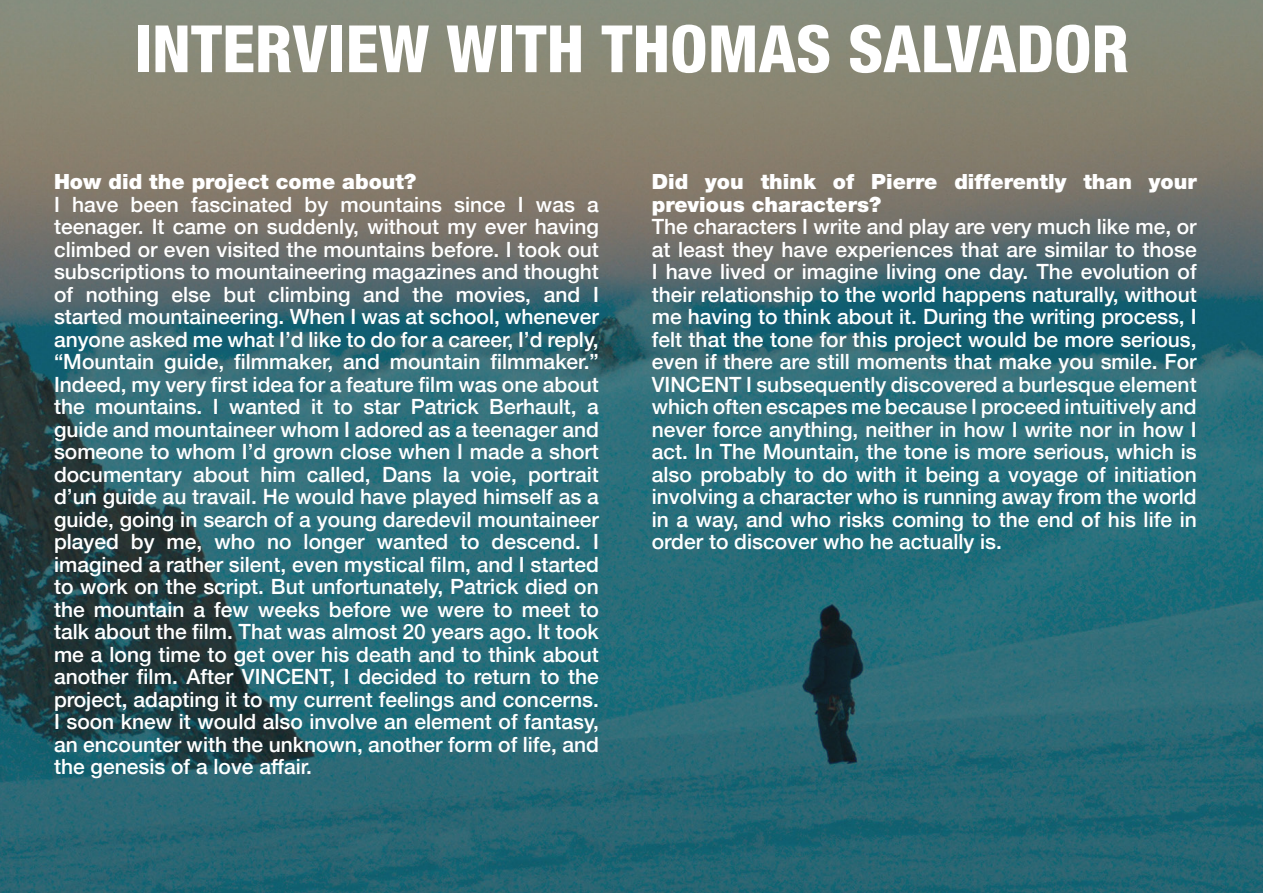
<style>
.page{position:relative;width:1263px;height:893px;background:#fff}
.page>*{position:absolute;margin:0;border:0;box-sizing:border-box;transform-origin:0 0}
.t1{font:800 condensed 65.4px "Helvetica Neue LT Std";color:#fff}
.t2{font:500 21px/22.5px "Helvetica Neue";color:#fff;text-align:justify}
.t3{font:900 21px/22.5px "Helvetica Neue LT Std";color:#fff}
</style>
<div class="page">
<img style="left:0;top:0;width:1263px;height:893px">
<p class="t1" style="left:134px;top:8px;width:997px">INTERVIEW WITH THOMAS SALVADOR</p>
<p class="t3" style="left:54px;top:170px;width:364px">How did the project come about?</p>
<p class="t2" style="left:54px;top:191px;width:546px">I have been fascinated by mountains since I was a teenager. It came on suddenly, without my ever having climbed or even visited the mountains before. I took out subscriptions to mountaineering magazines and thought of nothing else but climbing and the movies, and I started mountaineering. When I was at school, whenever anyone asked me what I’d like to do for a career, I’d reply, “Mountain guide, filmmaker, and mountain filmmaker.” Indeed, my very first idea for a feature film was one about the mountains. I wanted it to star Patrick Berhault, a guide and mountaineer whom I adored as a teenager and someone to whom I’d grown close when I made a short documentary about him called, Dans la voie, portrait d’un guide au travail. He would have played himself as a guide, going in search of a young daredevil mountaineer played by me, who no longer wanted to descend. I imagined a rather silent, even mystical film, and I started to work on the script. But unfortunately, Patrick died on the mountain a few weeks before we were to meet to talk about the film. That was almost 20 years ago. It took me a long time to get over his death and to think about another film. After VINCENT, I decided to return to the project, adapting it to my current feelings and concerns.<br>I soon knew it would also involve an element of fantasy, an encounter with the unknown, another form of life, and the genesis of a love affair.</p>
<p class="t3" style="left:652px;top:170px;width:546px">Did you think of Pierre differently than your previous characters?</p>
<p class="t2" style="left:652px;top:214px;width:546px">The characters I write and play are very much like me, or at least they have experiences that are similar to those I have lived or imagine living one day. The evolution of their relationship to the world happens naturally, without me having to think about it. During the writing process, I felt that the tone for this project would be more serious, even if there are still moments that make you smile. For VINCENT I subsequently discovered a burlesque element which often escapes me because I proceed intuitively and never force anything, neither in how I write nor in how I act. In The Mountain, the tone is more serious, which is also probably to do with it being a voyage of initiation involving a character who is running away from the world in a way, and who risks coming to the end of his life in order to discover who he actually is.</p>
</div>
